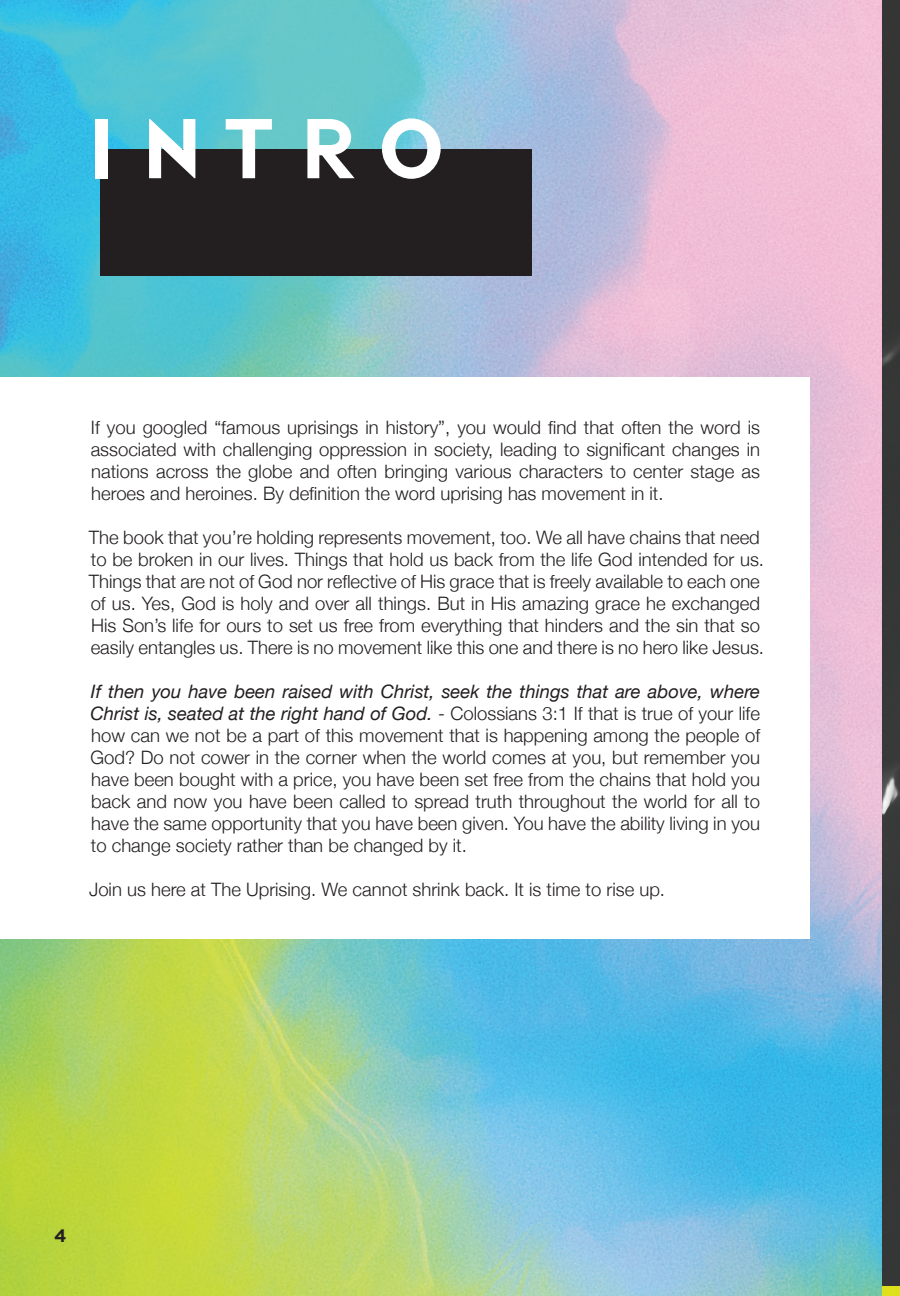
<style>
.page{position:relative;width:900px;height:1296px;background:#fff}
.page>*{position:absolute;margin:0;border:0;box-sizing:border-box;transform-origin:0 0}
.t1{font:800 84.6px "Visby CF";letter-spacing:.26em;color:#fff}
.t2{font:300 18.4px/22px "Helvetica Neue";color:#231f20;text-align:justify}
.t3{font:700 18px "Gotham";color:#231f20}
.s1{font-weight:400;font-style:italic}
</style>
<div class="page">
<img style="left:0;top:0;width:900px;height:1296px">
<div style="left:0;top:378px;width:810px;height:561px;background:#fff"></div>
<div style="left:882px;top:0;width:18px;height:1285px;background:#353736"></div>
<div style="left:100px;top:149px;width:432px;height:127px;background:#231f20"></div>
<h1 class="t1" style="left:90px;top:95px;width:356px">INTRO</h1>
<p class="t2" style="left:91px;top:416px;width:671px">If you googled “famous uprisings in history”, you would find that often the word is associated with challenging oppression in society, leading to significant changes in nations across the globe and often bringing various characters to center stage as heroes and heroines. By definition the word uprising has movement in it.</p>
<p class="t2" style="left:89px;top:526px;width:677px;text-align:left">The book that you’re holding represents movement, too. We all have chains that need to be broken in our lives. Things that hold us back from the life God intended for us.<br>Things that are not of God nor reflective of His grace that is freely available to each one of us. Yes, God is holy and over all things. But in His amazing grace he exchanged His Son’s life for ours to set us free from everything that hinders and the sin that so easily entangles us. There is no movement like this one and there is no hero like Jesus.</p>
<p class="t2" style="left:91px;top:680px;width:671px"><span class="s1">If then you have been raised with Christ, seek the things that are above, where Christ is, seated at the right hand of God.</span> - Colossians 3:1 If that is true of your life how can we not be a part of this movement that is happening among the people of God? Do not cower in the corner when the world comes at you, but remember you have been bought with a price, you have been set free from the chains that hold you back and now you have been called to spread truth throughout the world for all to have the same opportunity that you have been given. You have the ability living in you to change society rather than be changed by it.</p>
<p class="t2" style="left:89px;top:878px;width:578px">Join us here at The Uprising. We cannot shrink back. It is time to rise up.</p>
<p class="t3" style="left:54px;top:1223px;width:14px">4</p>
</div>
